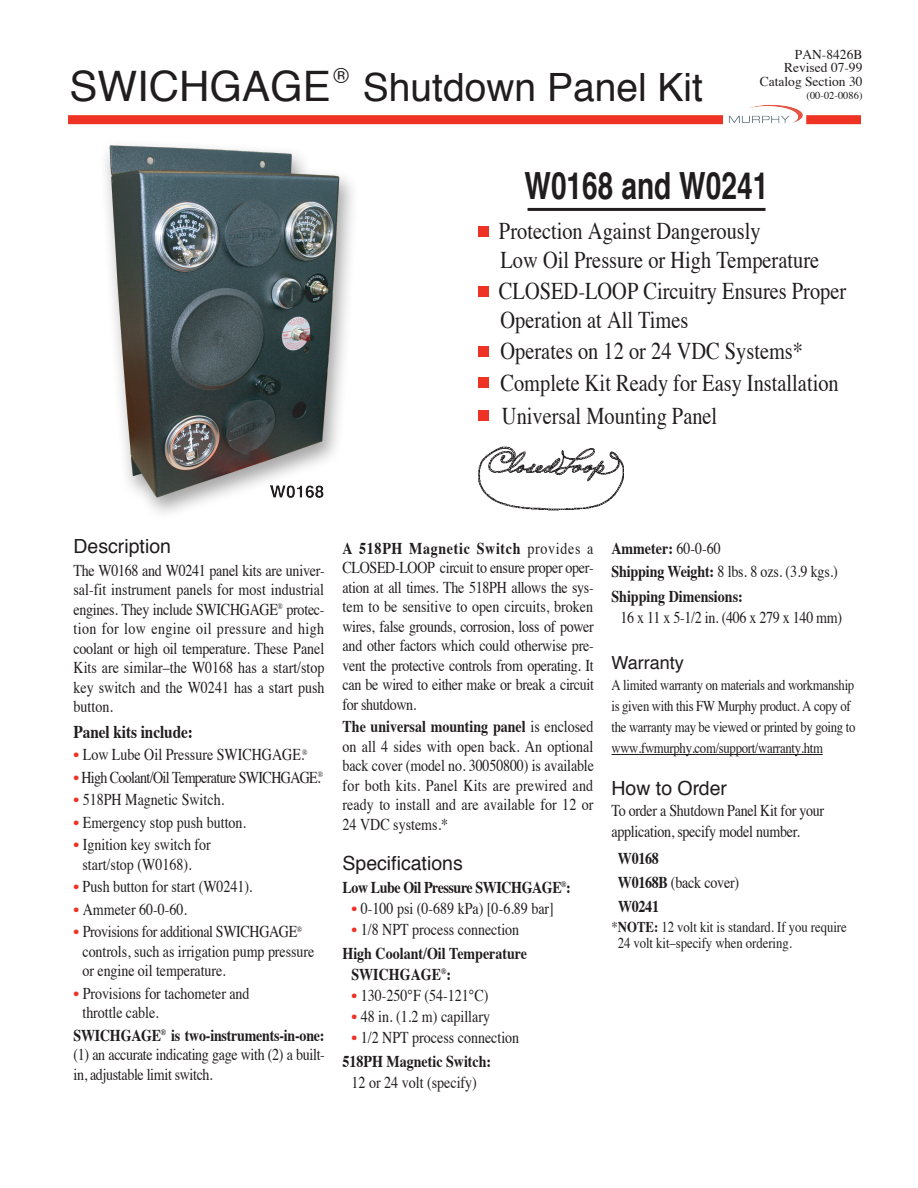
<style>
.page{position:relative;width:918px;height:1188px;background:#fff}
.page>*{position:absolute;margin:0;border:0;box-sizing:border-box;transform-origin:0 0}
.t1{font:39px "Helvetica";color:#211d1e}
.t2{font:700 37.5px "Helvetica";color:#211d1e;scale:.75 1}
.t3{font:24px/28.5px "Times";color:#211d1e;scale:.85 1}
.t4{font:19.5px "Helvetica";color:#211d1e}
.t5{font:700 18px "Times";letter-spacing:-.005em;color:#211d1e;scale:.85 1}
.t6{font:18px "Helvetica";color:#211d1e}
.t7{font:16.5px/19.5px "Times";letter-spacing:-.005em;color:#211d1e;scale:.85 1}
.t8{font:700 16.5px/24px "Times";color:#211d1e;text-align:center;scale:.85 1}
.t9{font:16.5px "Times";letter-spacing:-.045em;color:#211d1e;scale:.85 1}
.t10{font:700 16.5px "Times";letter-spacing:-.03em;color:#211d1e;scale:.85 1}
.t11{font:700 16.5px/24px "Times";letter-spacing:-.02em;color:#211d1e;scale:.85 1}
.t12{font:15px/21px "Times";letter-spacing:-.025em;color:#211d1e;scale:.85 1}
.t13{font:15px/16.5px "Times";letter-spacing:-.005em;color:#211d1e;scale:.85 1}
.t14{font:13.5px/13.5px "Times";color:#211d1e;text-align:right}
.t15{font:10.5px "Times";color:#211d1e}
.s1{font-size:42px}
.s2{font-weight:700;color:#ee3224}
.s3{font-weight:700}
.s4{color:#ee3224}
.s5{font-weight:400}
</style>
<div class="page">
<div style="left:479px;top:226px;width:10px;height:11px;background:#ee3224"></div>
<div style="left:479px;top:286px;width:10px;height:11px;background:#ee3224"></div>
<div style="left:478px;top:346px;width:11px;height:11px;background:#ee3224"></div>
<div style="left:479px;top:378px;width:10px;height:10px;background:#ee3224"></div>
<div style="left:479px;top:411px;width:10px;height:10px;background:#ee3224"></div>
<hr style="left:528px;top:208px;width:238px;height:3px;background:#211d1e">
<img style="left:477px;top:446px;width:147px;height:65px">
<div style="left:68px;top:115px;width:655px;height:9px;background:#ee3224"></div>
<hr style="left:612px;top:754px;width:211px;height:1px;background:#211d1e">
<div style="left:806px;top:115px;width:55px;height:9px;background:#ee3224"></div>
<img style="left:728px;top:105px;width:75px;height:18px">
<img style="left:105px;top:145px;width:248px;height:368px">
<h1 class="t1" style="left:70px;top:57px;width:635px"><span class="s1">SWICHGAGE</span> <sup>®</sup> Shutdown Panel Kit</h1>
<p class="t14" style="left:760px;top:46px;width:104px">PAN-8426B<br>Revised 07-99<br>Catalog Section 30</p>
<p class="t15" style="left:807px;top:86px;width:57px">(00-02-0086)</p>
<h2 class="t2" style="left:524px;top:155px;width:327px">W0168 and W0241</h2>
<h3 class="t3" style="left:499px;top:215px;width:378px">Protection Against Dangerously<br>Low Oil Pressure or High Temperature</h3>
<h3 class="t3" style="left:499px;top:275px;width:410px">CLOSED-LOOP Circuitry Ensures Proper<br>Operation at All Times</h3>
<h3 class="t3" style="left:500px;top:333px;width:399px;line-height:32.2px">Operates on 12 or 24 VDC Systems*<br>Complete Kit Ready for Easy Installation<br>Universal Mounting Panel</h3>
<p class="t4" style="left:74px;top:531px;width:99px">Description</p>
<p class="t7" style="left:74px;top:559px;width:297px;text-align:justify">The W0168 and W0241 panel kits are univer&shy;sal-fit instrument panels for most industrial engines. They include SWICHGAGE<sup>®</sup> protec&shy;tion for low engine oil pressure and high coolant or high oil temperature. These Panel Kits are similar–the W0168 has a start/stop key switch and the W0241 has a start push button.</p>
<p class="t5" style="left:74px;top:714px;width:142px">Panel kits include:</p>
<p class="t7" style="left:74px;top:744px;width:277px"><span class="s2">•</span> Low Lube Oil Pressure SWICHGAGE.<sup>®</sup></p>
<p class="t9" style="left:74px;top:762px;width:295px"><span class="s2">•</span> High Coolant/Oil Temperature SWICHGAGE.<sup>®</sup></p>
<p class="t7" style="left:74px;top:789px;width:179px"><span class="s2">•</span> 518PH Magnetic Switch.</p>
<p class="t7" style="left:74px;top:811px;width:205px"><span class="s2">•</span> Emergency stop push button.</p>
<p class="t7" style="left:82px;top:834px;width:153px;text-indent:-9px"><span class="s2">•</span> Ignition key switch for start/stop (W0168).</p>
<p class="t7" style="left:74px;top:876px;width:212px"><span class="s2">•</span> Push button for start (W0241).</p>
<p class="t7" style="left:74px;top:898px;width:135px"><span class="s2">•</span> Ammeter 60-0-60.</p>
<p class="t7" style="left:82px;top:921px;width:274px;text-indent:-9px"><span class="s2">•</span> Provisions for additional SWICHGAGE<sup>® </sup>controls, such as irrigation pump pressure or engine oil temperature.</p>
<p class="t7" style="left:82px;top:982px;width:198px;text-indent:-9px"><span class="s2">•</span> Provisions for tachometer and throttle cable.</p>
<p class="t7" style="left:73px;top:1024px;width:297px;text-align:justify"><span class="s3">SWICHGAGE</span><sup>®</sup> <span class="s3">is two-instruments-in-one: </span>(1) an accurate indicating gage with (2) a built&shy;in, adjustable limit switch.</p>
<p class="t7" style="left:343px;top:537px;width:297px;text-align:justify"><span class="s3">A 518PH Magnetic Switch</span> provides a CLOSED-LOOP circuit to ensure proper oper&shy;ation at all times. The 518PH allows the sys&shy;tem to be sensitive to open circuits, broken wires, false grounds, corrosion, loss of power and other factors which could otherwise pre&shy;vent the protective controls from operating. It can be wired to either make or break a circuit for shutdown.</p>
<p class="t7" style="left:343px;top:715px;width:297px;text-align:justify"><span class="s3">The universal mounting panel</span> is enclosed on all 4 sides with open back. An optional back cover (model no. 30050800) is available for both kits. Panel Kits are prewired and ready to install and are available for 12 or 24 VDC systems.*</p>
<p class="t4" style="left:343px;top:848px;width:122px">Specifications</p>
<p class="t10" style="left:343px;top:871px;width:270px">Low Lube Oil Pressure SWICHGAGE<sup>®</sup>:</p>
<p class="t7" style="left:352px;top:897px;width:240px"><span class="s2">•</span> 0-100 psi (0-689 kPa) [0-6.89 bar]</p>
<p class="t8" style="left:343px;top:915px;width:219px"><span class="s4">•</span> <span class="s5">1/8 NPT process connection<br></span>High Coolant/Oil Temperature</p>
<p class="t8" style="left:352px;top:960px;width:119px">SWICHGAGE<sup>®</sup>:</p>
<p class="t7" style="left:352px;top:984px;width:163px"><span class="s2">•</span> 130-250°F (54-121°C)</p>
<p class="t7" style="left:352px;top:1005px;width:165px"><span class="s2">•</span> 48 in. (1.2 m) capillary</p>
<p class="t7" style="left:343px;top:1024px;width:210px;line-height:24px;text-indent:9px"><span class="s2">•</span> 1/2 NPT process connection<br><span class="s3">518PH Magnetic Switch:</span></p>
<p class="t7" style="left:352px;top:1071px;width:149px">12 or 24 volt (specify)</p>
<p class="t8" style="left:611px;top:534px;width:268px;text-align:left">Ammeter: <span class="s5">60-0-60<br></span>Shipping Weight: <span class="s5">8 lbs. 8 ozs. (3.9 kgs.)<br></span>Shipping Dimensions:</p>
<p class="t7" style="left:620px;top:606px;width:262px">16 x 11 x 5-1/2 in. (406 x 279 x 140 mm)</p>
<p class="t6" style="left:612px;top:649px;width:74px">Warranty</p>
<p class="t12" style="left:612px;top:673px;width:289px">A limited warranty on materials and workmanship is given with this FW Murphy product. A copy of the warranty may be viewed or printed by going to www.fwmurphy.com/support/warranty.htm</p>
<p class="t4" style="left:612px;top:773px;width:117px">How to Order</p>
<p class="t7" style="left:612px;top:799px;width:252px;line-height:21px">To order a Shutdown Panel Kit for your application, specify model number.</p>
<p class="t11" style="left:618px;top:845px;width:144px">W0168<br>W0168B <span class="s5">(back cover)<br></span>W0241</p>
<p class="t13" style="left:618px;top:917px;width:271px;text-indent:-6px">*<span class="s3">NOTE:</span> 12 volt kit is standard. If you require<br>24 volt kit–specify when ordering.</p>
</div>
